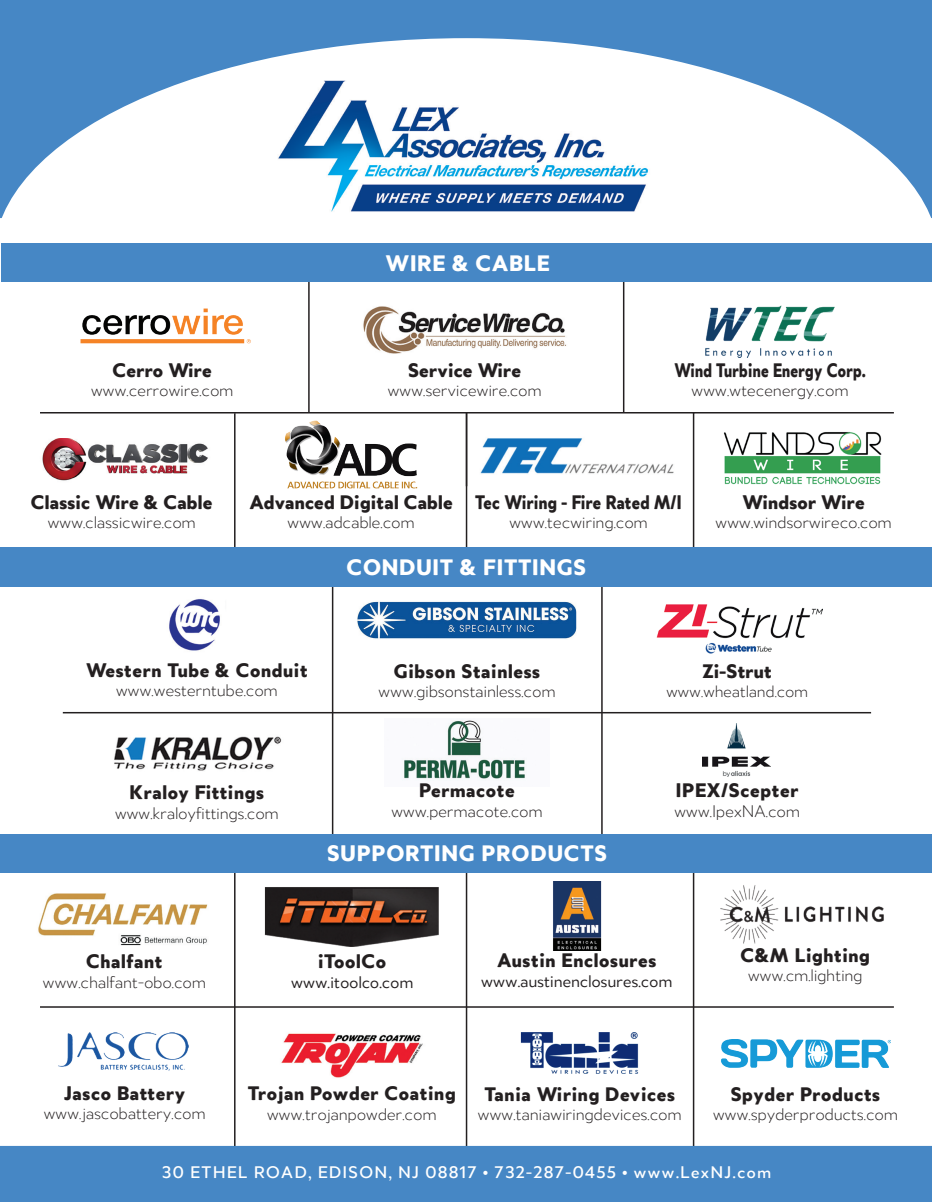
<style>
.page{position:relative;width:932px;height:1202px;background:#fff}
.page>*{position:absolute;margin:0;border:0;box-sizing:border-box;transform-origin:0 0}
.t1{font:900 24px "Merel";color:#fff}
.t2{font:900 21px "Merel";color:#231f20}
.t3{font:900 21px "Merel";letter-spacing:-.02em;color:#231f20}
.t4{font:900 21px "Merel";letter-spacing:-.02em;color:#231f20;scale:.87 1}
.t5{font:900 21px "Merel";letter-spacing:-.02em;color:#231f20;scale:.81 1}
.t6{font:300 18px "Merel";letter-spacing:-.02em;color:#231f20}
.t7{font:500 18px "Merel";letter-spacing:.05em;color:#fff}
.t8{font:18px "Merel";letter-spacing:-.02em;color:#231f20}
.t9{font:300 17.7px "Merel";letter-spacing:-.02em;color:#231f20}
</style>
<div class="page">
<div style="left:1px;top:1px;width:930px;height:216px;background:#4687c5"></div>
<svg style="left:0;top:38px;width:932px;height:441px"></svg>
<img style="left:254px;top:81px;width:428px;height:139px">
<hr style="left:40px;top:1006px;width:853px;height:1px;background:#231f20">
<hr style="left:63px;top:712px;width:808px;height:1px;background:#231f20">
<img style="left:78px;top:308px;width:174px;height:62px">
<img style="left:37px;top:438px;width:175px;height:43px">
<img style="left:169px;top:599px;width:51px;height:52px">
<img style="left:114px;top:736px;width:168px;height:35px">
<img style="left:38px;top:893px;width:170px;height:53px">
<img style="left:362px;top:305px;width:205px;height:67px">
<img style="left:284px;top:418px;width:134px;height:71px">
<img style="left:357px;top:601px;width:220px;height:38px">
<img style="left:404px;top:720px;width:122px;height:60px">
<img style="left:472px;top:436px;width:210px;height:43px">
<img style="left:719px;top:423px;width:168px;height:62px">
<img style="left:656px;top:604px;width:166px;height:50px">
<img style="left:705px;top:305px;width:129px;height:52px">
<img style="left:265px;top:887px;width:174px;height:60px">
<img style="left:553px;top:881px;width:49px;height:69px">
<hr style="left:40px;top:412px;width:853px;height:1px;background:#231f20">
<hr style="left:466px;top:864px;width:1px;height:291px;background:#231f20">
<hr style="left:332px;top:584px;width:1px;height:250px;background:#231f20">
<hr style="left:601px;top:584px;width:1px;height:250px;background:#231f20">
<hr style="left:234px;top:855px;width:1px;height:300px;background:#231f20">
<hr style="left:692px;top:868px;width:2px;height:282px;background:#231f20">
<img style="left:702px;top:723px;width:68px;height:54px">
<div style="left:0;top:833px;width:932px;height:39px;background:#4687c5"></div>
<img style="left:520px;top:1032px;width:119px;height:42px">
<img style="left:721px;top:1039px;width:169px;height:28px">
<img style="left:281px;top:1033px;width:142px;height:45px">
<img style="left:58px;top:1032px;width:131px;height:39px">
<hr style="left:234px;top:413px;width:1px;height:134px;background:#231f20">
<hr style="left:466px;top:413px;width:1px;height:134px;background:#231f20">
<hr style="left:692px;top:413px;width:2px;height:134px;background:#231f20">
<hr style="left:308px;top:277px;width:1px;height:135px;background:#231f20">
<hr style="left:623px;top:277px;width:1px;height:135px;background:#231f20">
<div style="left:1px;top:243px;width:931px;height:39px;background:#4687c5"></div>
<div style="left:0;top:547px;width:932px;height:40px;background:#4687c5"></div>
<div style="left:1px;top:1146px;width:930px;height:55px;background:#4687c5"></div>
<div style="left:0;top:1145px;width:932px;height:57px;border:2px solid #4687c5"></div>
<img style="left:720px;top:885px;width:164px;height:59px">
<p class="t3" style="left:112px;top:352px;width:101px">Cerro Wire</p>
<p class="t6" style="left:91px;top:378px;width:144px">www.cerrowire.com</p>
<h1 class="t1" style="left:385px;top:243px;width:166px">WIRE &amp; CABLE</h1>
<p class="t3" style="left:408px;top:352px;width:115px">Service Wire</p>
<p class="t6" style="left:387px;top:378px;width:156px">www.servicewire.com</p>
<p class="t5" style="left:674px;top:352px;width:238px">Wind Turbine Energy Corp.</p>
<p class="t6" style="left:691px;top:378px;width:159px">www.wtecenergy.com</p>
<p class="t3" style="left:31px;top:484px;width:184px">Classic Wire &amp; Cable</p>
<p class="t6" style="left:47px;top:510px;width:150px">www.classicwire.com</p>
<p class="t3" style="left:249px;top:484px;width:205px">Advanced Digital Cable</p>
<p class="t6" style="left:287px;top:510px;width:129px">www.adcable.com</p>
<p class="t4" style="left:475px;top:484px;width:240px">Tec Wiring - Fire Rated M/I</p>
<p class="t6" style="left:509px;top:510px;width:140px">www.tecwiring.com</p>
<h1 class="t1" style="left:346px;top:547px;width:242px">CONDUIT &amp; FITTINGS</h1>
<p class="t3" style="left:742px;top:484px;width:124px">Windsor Wire</p>
<p class="t6" style="left:715px;top:510px;width:178px">www.windsorwireco.com</p>
<p class="t2" style="left:86px;top:652px;width:224px">Western Tube &amp; Conduit</p>
<p class="t6" style="left:116px;top:677px;width:164px">www.westerntube.com</p>
<p class="t2" style="left:393px;top:653px;width:148px">Gibson Stainless</p>
<p class="t6" style="left:378px;top:678px;width:179px">www.gibsonstainless.com</p>
<p class="t2" style="left:129px;top:774px;width:137px">Kraloy Fittings</p>
<p class="t6" style="left:115px;top:800px;width:166px">www.kraloyfittings.com</p>
<p class="t2" style="left:419px;top:772px;width:98px">Permacote</p>
<p class="t6" style="left:391px;top:798px;width:153px">www.permacote.com</p>
<h1 class="t1" style="left:327px;top:833px;width:282px">SUPPORTING PRODUCTS</h1>
<p class="t2" style="left:702px;top:653px;width:71px">Zi-Strut</p>
<p class="t9" style="left:666px;top:679px;width:144px">www.wheatland.com</p>
<p class="t2" style="left:675px;top:772px;width:125px">IPEX/Scepter</p>
<p class="t6" style="left:674px;top:798px;width:127px">www.IpexNA.com</p>
<p class="t2" style="left:86px;top:943px;width:78px">Chalfant</p>
<p class="t6" style="left:43px;top:969px;width:165px">www.chalfant-obo.com</p>
<p class="t2" style="left:64px;top:1075px;width:123px">Jasco Battery</p>
<p class="t6" style="left:43px;top:1100px;width:164px">www.jascobattery.com</p>
<p class="t2" style="left:318px;top:943px;width:70px">iToolCo</p>
<p class="t8" style="left:291px;top:968px;width:124px">www.itoolco.com</p>
<p class="t2" style="left:497px;top:942px;width:161px">Austin Enclosures</p>
<p class="t8" style="left:481px;top:967px;width:193px">www.austinenclosures.com</p>
<p class="t2" style="left:740px;top:937px;width:132px">C&amp;M Lighting</p>
<p class="t6" style="left:747px;top:962px;width:116px">www.cm.lighting</p>
<p class="t2" style="left:247px;top:1075px;width:210px">Trojan Powder Coating</p>
<p class="t6" style="left:267px;top:1101px;width:171px">www.trojanpowder.com</p>
<p class="t2" style="left:484px;top:1076px;width:193px">Tania Wiring Devices</p>
<p class="t6" style="left:477px;top:1101px;width:206px">www.taniawiringdevices.com</p>
<p class="t2" style="left:730px;top:1076px;width:151px">Spyder Products</p>
<p class="t6" style="left:712px;top:1101px;width:187px">www.spyderproducts.com</p>
<p class="t7" style="left:162px;top:1157px;width:611px">30 ETHEL ROAD, EDISON, NJ 08817 • 732-287-0455 • www.LexNJ.com</p>
</div>
